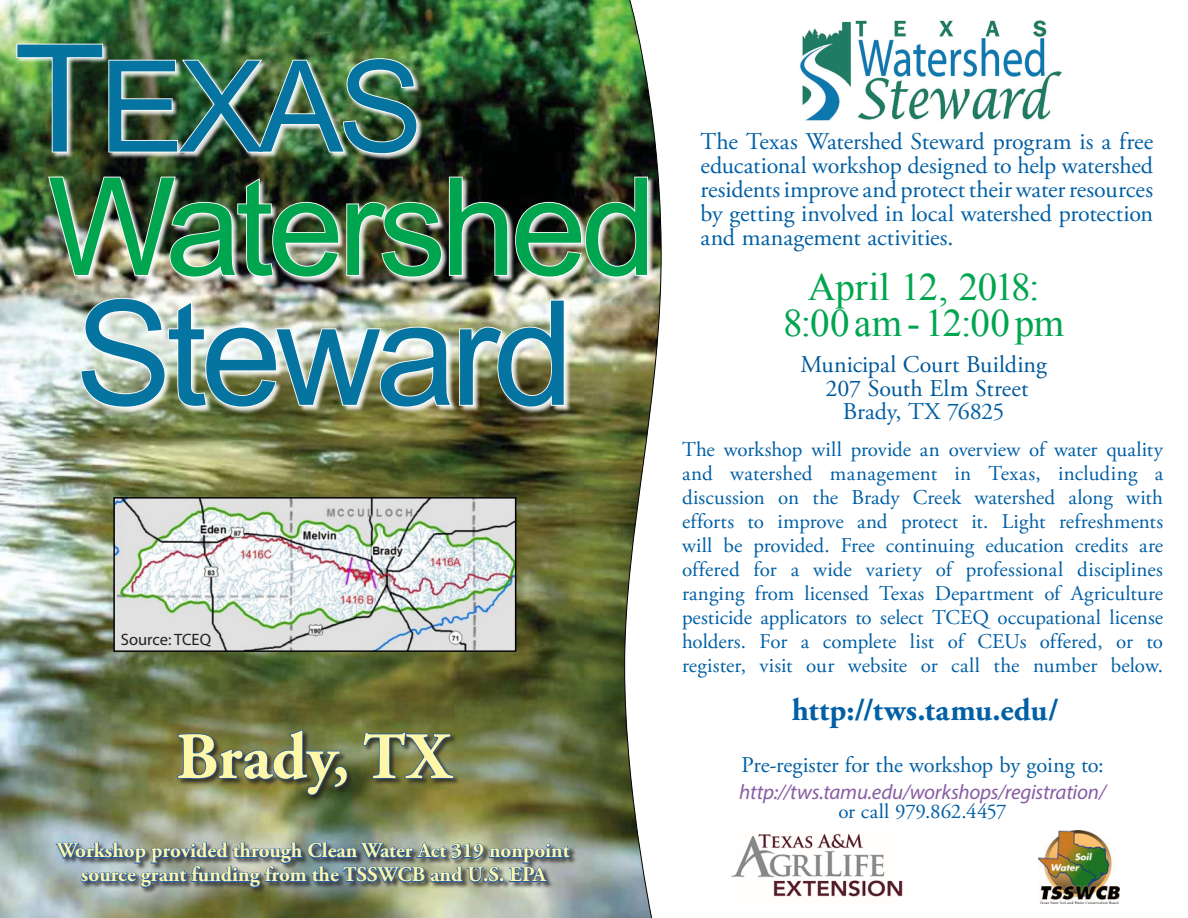
<style>
.page{position:relative;width:1188px;height:918px;background:#fff}
.page>*{position:absolute;margin:0;border:0;box-sizing:border-box;transform-origin:0 0}
.Photo_head{font:145.65px "Arial";letter-spacing:-.04em;color:#0574a0}
.Photo_head-2{font:136.05px "Arial";letter-spacing:-.04em;color:#00a54f}
.Photo_head-3{font:127.05px "Arial";color:#0574a0}
.t1{font:700 66px "Adobe Garamond Pro";color:#fef7a7}
.Bullet{font:39px/36px "Times New Roman";letter-spacing:-.01em;color:#00a54f;text-align:center}
.Bullet-2{font:700 31.5px "Adobe Garamond Pro";letter-spacing:.01em;color:#015fa5}
.Bullet-3{font:24px/24px "Adobe Garamond Pro";color:#015fa5;text-align:justify}
.Bullet-4{font:24px/23.2px "Adobe Garamond Pro";color:#00599b;text-align:center}
.Bullet-5{font:22.5px "Adobe Garamond Pro";letter-spacing:-.01em;color:#015fa5}
.Bullet-6{font:21px/24px "Adobe Garamond Pro";color:#015fa5;text-align:justify}
.t2{font:700 21px/24px "Adobe Garamond Pro";color:#fef7a7;text-align:center}
.Bullet-7{font:italic 21px/19.5px "Myriad Pro";letter-spacing:-.01em;color:#895da4;text-align:center}
.t3{font:16.5px "Myriad Pro";color:#231f20}
.s1{font-size:149.55px}
.s2{color:#015fa5}
.s3{font-family:"Adobe Garamond Pro";font-style:normal;color:#015fa5}
</style>
<div class="page">
<img style="left:0;top:0;width:662px;height:918px">
<img style="left:800px;top:20px;width:262px;height:101px">
<div style="left:16px;top:43px;width:408px;height:118px;background:#fff;opacity:.88"></div>
<img style="left:16px;top:43px;width:402px;height:112px">
<div style="left:48px;top:176px;width:607px;height:108px;background:#fff;opacity:.88"></div>
<img style="left:47px;top:175px;width:602px;height:103px">
<div style="left:177px;top:730px;width:283px;height:72px;background:#231f20;opacity:.75"></div>
<img style="left:177px;top:671px;width:171px;height:125px">
<svg style="left:362px;top:731px;width:92px;height:49px;background:#5b6751"></svg>
<img style="left:1039px;top:830px;width:81px;height:74px">
<img style="left:731px;top:833px;width:172px;height:64px">
<div style="left:55px;top:842px;width:522px;height:52px;background:#231f20;opacity:.75"></div>
<img style="left:56px;top:841px;width:515px;height:48px">
<div style="left:80px;top:297px;width:492px;height:117px;background:#fff;opacity:.88"></div>
<img style="left:80px;top:297px;width:486px;height:111px">
<img style="left:116px;top:500px;width:397px;height:149px">
<div style="left:113px;top:497px;width:403px;height:155px;border:2px solid #000"></div>
<p class="Photo_head-3" style="left:14px;top:24px;width:411px"><span class="s1">T</span>EXAS</p>
<p class="Photo_head-2" style="left:48px;top:138px;width:611px">Watershed</p>
<p class="Photo_head" style="left:75px;top:258px;width:501px">Steward</p>
<p class="t3" style="left:121px;top:630px;width:92px">Source: TCEQ</p>
<p class="t1" style="left:176px;top:719px;width:276px">Brady, TX</p>
<p class="t2" style="left:57px;top:839px;width:514px">Workshop provided through Clean Water Act 319 nonpoint source grant funding from the TSSWCB and U.S. EPA</p>
<p class="Bullet-3" style="left:700px;top:131px;width:454px">The Texas Watershed Steward program is a free educational workshop designed to help watershed residents improve and protect their water resources by getting involved in local watershed protection and management activities.</p>
<p class="Bullet" style="left:783px;top:268px;width:283px">April 12, 2018:<br>8:00am- 12:00 pm</p>
<p class="Bullet-4" style="left:800px;top:354px;width:248px">Municipal Court Building<br>207 South Elm Street<br><span class="s2">Brady, TX 76825</span></p>
<p class="Bullet-6" style="left:682px;top:438px;width:483px">The workshop will provide an overview of water quality and watershed management in Texas, including a discussion on the Brady Creek watershed along with efforts to improve and protect it. Light refreshments will be provided. Free continuing education credits are offered for a wide variety of professional disciplines ranging from licensed Texas Department of Agriculture pesticide applicators to select TCEQ occupational license holders. For a complete list of CEUs offered, or to register, visit our website or call the number below.</p>
<p class="Bullet-2" style="left:792px;top:692px;width:269px">http://tws.tamu.edu/</p>
<p class="Bullet-5" style="left:741px;top:752px;width:364px">Pre-register for the workshop by going to:</p>
<p class="Bullet-7" style="left:739px;top:781px;width:368px">http://tws.tamu.edu/workshops/registration/ <span class="s3">or call 979.862.4457</span></p>
</div>
